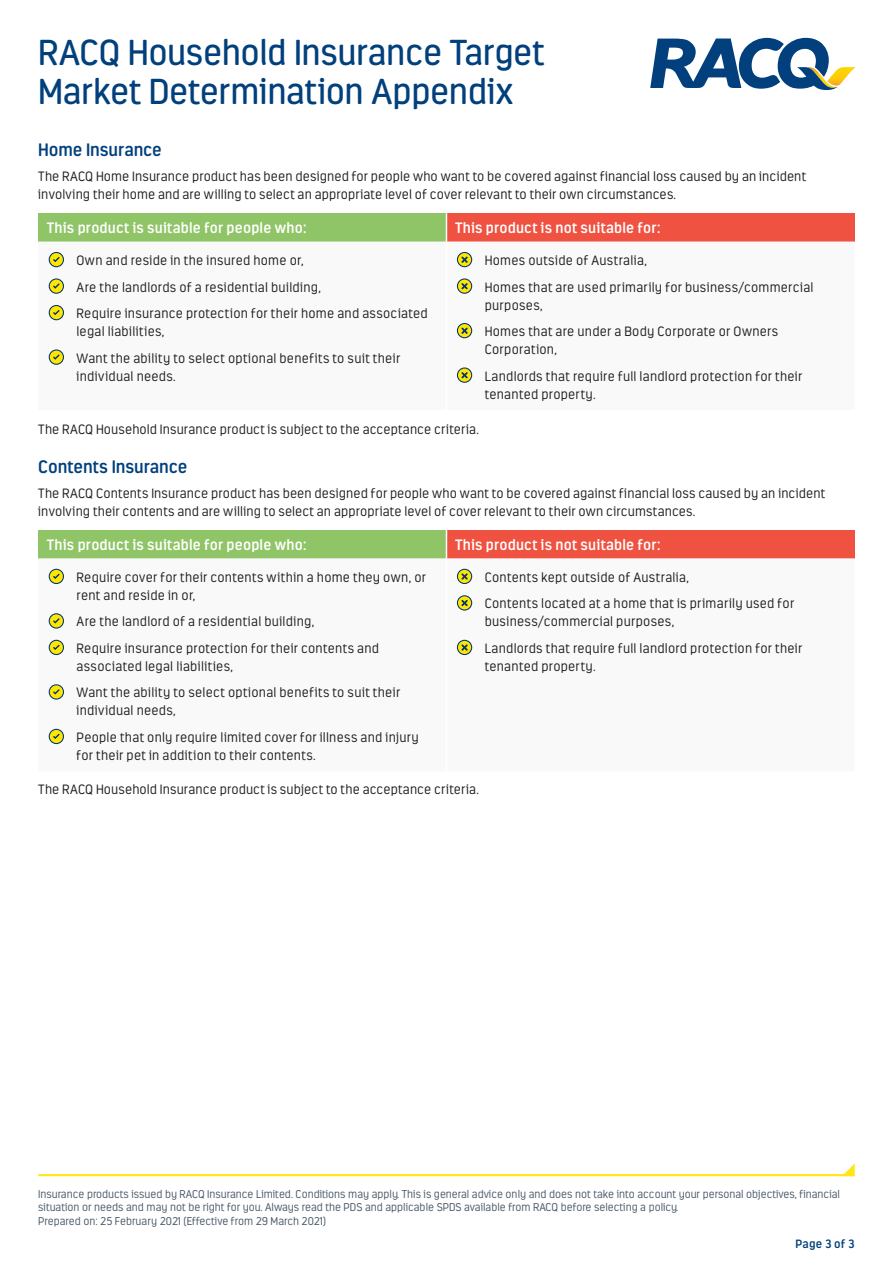
<style>
.page{position:relative;width:893px;height:1263px;background:#fff}
.page>*{position:absolute;margin:0;border:0;box-sizing:border-box;transform-origin:0 0}
.t1{font:36px/39px "Estandar Rounded";letter-spacing:-.01em;color:#01407c}
.t2{font:600 18px "Estandar Rounded";letter-spacing:-.005em;color:#01407c}
.t3{font:600 15px "Estandar Rounded";letter-spacing:.01em;color:#fff}
.t4{font:300 13.5px/18px "Estandar Rounded";letter-spacing:.015em;color:#231f20}
.t5{font:600 12px "Estandar Rounded";letter-spacing:.02em;color:#01407c}
.t6{font:300 11.25px/13.5px "Estandar Rounded";color:#495969}
</style>
<div class="page">
<div style="left:38px;top:213px;width:408px;height:29px;background:#90c567"></div>
<div style="left:446px;top:213px;width:409px;height:29px;background:#f05241"></div>
<svg style="left:446px;top:213px;width:1px;height:29px"></svg>
<svg style="left:49px;top:252px;width:15px;height:15px"></svg>
<svg style="left:49px;top:278px;width:15px;height:16px"></svg>
<svg style="left:49px;top:305px;width:15px;height:15px"></svg>
<svg style="left:49px;top:349px;width:15px;height:16px"></svg>
<svg style="left:457px;top:252px;width:15px;height:15px"></svg>
<svg style="left:457px;top:278px;width:15px;height:16px"></svg>
<svg style="left:457px;top:323px;width:15px;height:15px"></svg>
<svg style="left:457px;top:367px;width:15px;height:16px"></svg>
<div style="left:38px;top:530px;width:408px;height:28px;background:#90c567"></div>
<div style="left:446px;top:530px;width:409px;height:28px;background:#f05241"></div>
<svg style="left:38px;top:558px;width:817px;height:187px"></svg>
<svg style="left:446px;top:530px;width:1px;height:28px"></svg>
<hr style="left:446px;top:558px;width:1px;height:213px;background:#fff">
<svg style="left:49px;top:569px;width:15px;height:15px"></svg>
<svg style="left:49px;top:613px;width:15px;height:16px"></svg>
<svg style="left:49px;top:640px;width:15px;height:15px"></svg>
<svg style="left:49px;top:684px;width:15px;height:16px"></svg>
<svg style="left:49px;top:729px;width:15px;height:15px"></svg>
<svg style="left:457px;top:569px;width:15px;height:15px"></svg>
<svg style="left:457px;top:595px;width:15px;height:15px"></svg>
<svg style="left:457px;top:640px;width:15px;height:15px"></svg>
<hr style="left:38px;top:1174px;width:817px;height:2px;background:#ffe716">
<svg style="left:842px;top:1163px;width:13px;height:13px"></svg>
<svg style="left:650px;top:38px;width:206px;height:52px"></svg>
<p class="t1" style="left:38px;top:33px;width:508px">RACQ Household Insurance Target<br>Market Determination Appendix</p>
<p class="t2" style="left:38px;top:139px;width:125px">Home Insurance</p>
<p class="t4" style="left:38px;top:167px;width:769px">The RACQ Home Insurance product has been designed for people who want to be covered against financial loss caused by an incident involving their home and are willing to select an appropriate level of cover relevant to their own circumstances.</p>
<p class="t3" style="left:47px;top:219px;width:261px">This product is suitable for people who:</p>
<p class="t3" style="left:455px;top:219px;width:207px">This product is not suitable for:</p>
<p class="t4" style="left:77px;top:251px;width:228px">Own and reside in the insured home or,</p>
<p class="t4" style="left:77px;top:278px;width:246px">Are the landlords of a residential building,</p>
<p class="t4" style="left:77px;top:304px;width:353px">Require insurance protection for their home and associated legal liabilities,</p>
<p class="t4" style="left:77px;top:349px;width:325px">Want the ability to select optional benefits to suit their individual needs.</p>
<p class="t4" style="left:485px;top:251px;width:164px">Homes outside of Australia,</p>
<p class="t4" style="left:485px;top:278px;width:330px">Homes that are used primarily for business/commercial purposes,</p>
<p class="t4" style="left:485px;top:322px;width:295px">Homes that are under a Body Corporate or Owners<br>Corporation,</p>
<p class="t4" style="left:485px;top:367px;width:319px">Landlords that require full landlord protection for their tenanted property.</p>
<p class="t4" style="left:38px;top:420px;width:442px">The RACQ Household Insurance product is subject to the acceptance criteria.</p>
<p class="t2" style="left:38px;top:456px;width:151px">Contents Insurance</p>
<p class="t4" style="left:38px;top:484px;width:788px">The RACQ Contents Insurance product has been designed for people who want to be covered against financial loss caused by an incident involving their contents and are willing to select an appropriate level of cover relevant to their own circumstances.</p>
<p class="t3" style="left:47px;top:536px;width:261px">This product is suitable for people who:</p>
<p class="t3" style="left:455px;top:536px;width:207px">This product is not suitable for:</p>
<p class="t4" style="left:77px;top:568px;width:351px">Require cover for their contents within a home they own, or rent and reside in or,</p>
<p class="t4" style="left:77px;top:613px;width:239px">Are the landlord of a residential building,</p>
<p class="t4" style="left:77px;top:639px;width:304px">Require insurance protection for their contents and associated legal liabilities,</p>
<p class="t4" style="left:77px;top:684px;width:325px">Want the ability to select optional benefits to suit their individual needs,</p>
<p class="t4" style="left:77px;top:728px;width:344px">People that only require limited cover for illness and injury for their pet in addition to their contents.</p>
<p class="t4" style="left:485px;top:568px;width:206px">Contents kept outside of Australia,</p>
<p class="t4" style="left:485px;top:595px;width:311px">Contents located at a home that is primarily used for business/commercial purposes,</p>
<p class="t4" style="left:485px;top:639px;width:319px">Landlords that require full landlord protection for their tenanted property.</p>
<p class="t4" style="left:38px;top:781px;width:442px">The RACQ Household Insurance product is subject to the acceptance criteria.</p>
<p class="t6" style="left:38px;top:1187px;width:803px">Insurance products issued by RACQ Insurance Limited. Conditions may apply. This is general advice only and does not take into account your personal objectives, financial situation or needs and may not be right for you. Always read the PDS and applicable SPDS available from RACQ before selecting a policy.<br>Prepared on: 25 February 2021 (Effective from 29 March 2021)</p>
<p class="t5" style="left:795px;top:1237px;width:61px">Page 3 of 3</p>
</div>
